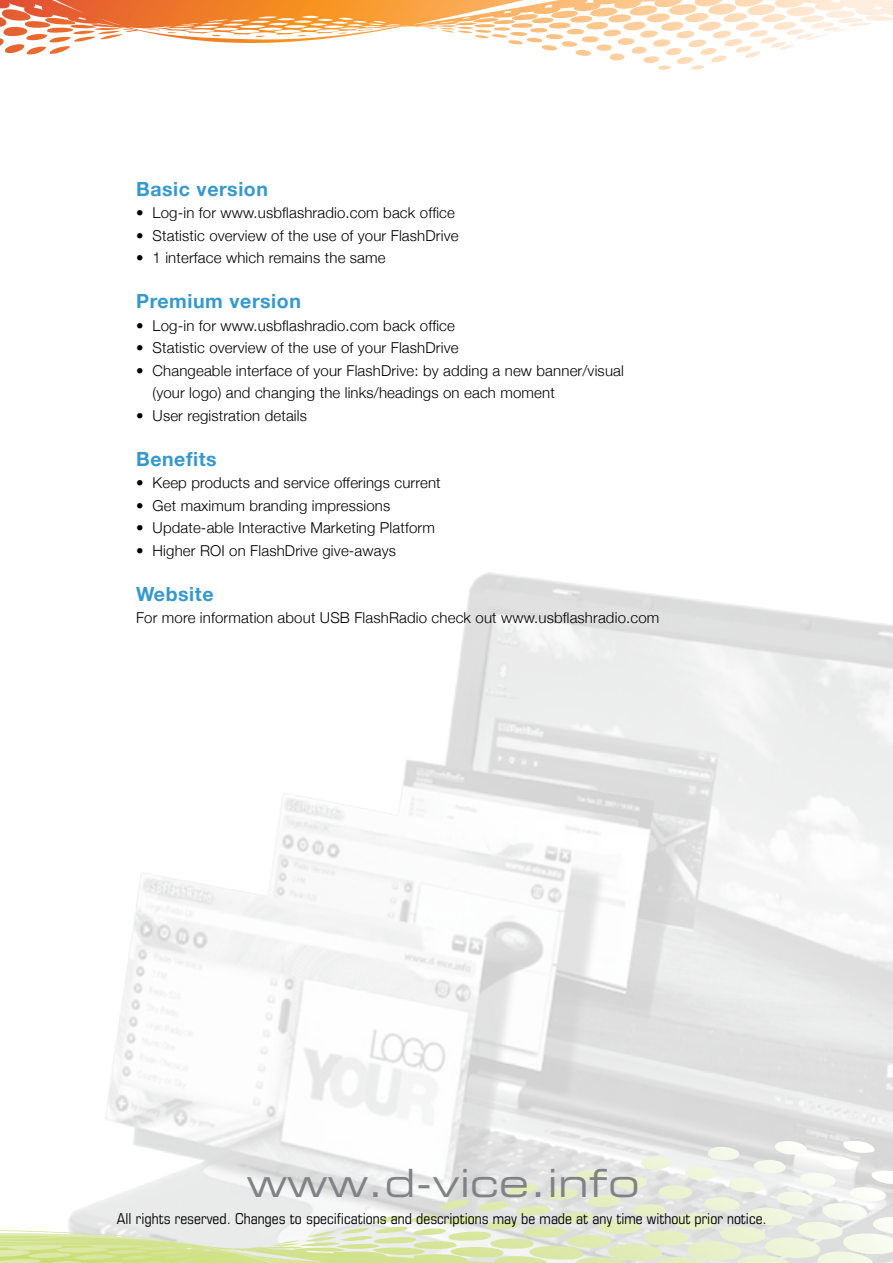
<style>
.page{position:relative;width:893px;height:1263px;background:#fff}
.page>*{position:absolute;margin:0;border:0;box-sizing:border-box;transform-origin:0 0}
.t1{font:38.85px "Eurostile LT Extended Two";color:#808285}
.t2{font:700 19.5px "Helvetica Neue";letter-spacing:.03em;color:#3599cd}
.t3{font:300 15px/22.5px "Helvetica Neue";letter-spacing:.01em;color:#000}
.t4{font:condensed 15px "Eurostile LT";color:#000}
</style>
<div class="page">
<img style="left:106px;top:572px;width:787px;height:569px">
<svg style="left:0;top:1141px;width:893px;height:122px"></svg>
<svg style="left:0;top:0;width:893px;height:70px"></svg>
<h2 class="t2" style="left:136px;top:177px;width:133px">Basic version</h2>
<p class="t3" style="left:136px;top:201px;width:320px">• Log-in for www.usbflashradio.com back office</p>
<p class="t3" style="left:136px;top:224px;width:324px">• Statistic overview of the use of your FlashDrive</p>
<p class="t3" style="left:136px;top:246px;width:251px">• 1 interface which remains the same</p>
<h2 class="t2" style="left:136px;top:289px;width:166px">Premium version</h2>
<p class="t3" style="left:136px;top:314px;width:320px">• Log-in for www.usbflashradio.com back office</p>
<p class="t3" style="left:136px;top:336px;width:324px">• Statistic overview of the use of your FlashDrive</p>
<p class="t3" style="left:153px;top:359px;width:473px;text-indent:-16px">• Changeable interface of your FlashDrive: by adding a new banner/visual (your logo) and changing the links/headings on each moment</p>
<p class="t3" style="left:136px;top:404px;width:172px">• User registration details</p>
<h2 class="t2" style="left:136px;top:447px;width:82px">Benefits</h2>
<p class="t3" style="left:136px;top:471px;width:306px">• Keep products and service offerings current</p>
<p class="t3" style="left:136px;top:494px;width:256px">• Get maximum branding impressions</p>
<p class="t3" style="left:136px;top:516px;width:300px">• Update-able Interactive Marketing Platform</p>
<p class="t3" style="left:136px;top:539px;width:261px">• Higher ROI on FlashDrive give-aways</p>
<h2 class="t2" style="left:136px;top:582px;width:79px">Website</h2>
<p class="t3" style="left:136px;top:606px;width:525px">For more information about USB FlashRadio check out www.usbflashradio.com</p>
<h1 class="t1" style="left:247px;top:1157px;width:394px">www.d-vice.info</h1>
<p class="t4" style="left:117px;top:1209px;width:651px">All rights reserved. Changes to specifications and descriptions may be made at any time without prior notice.</p>
</div>
